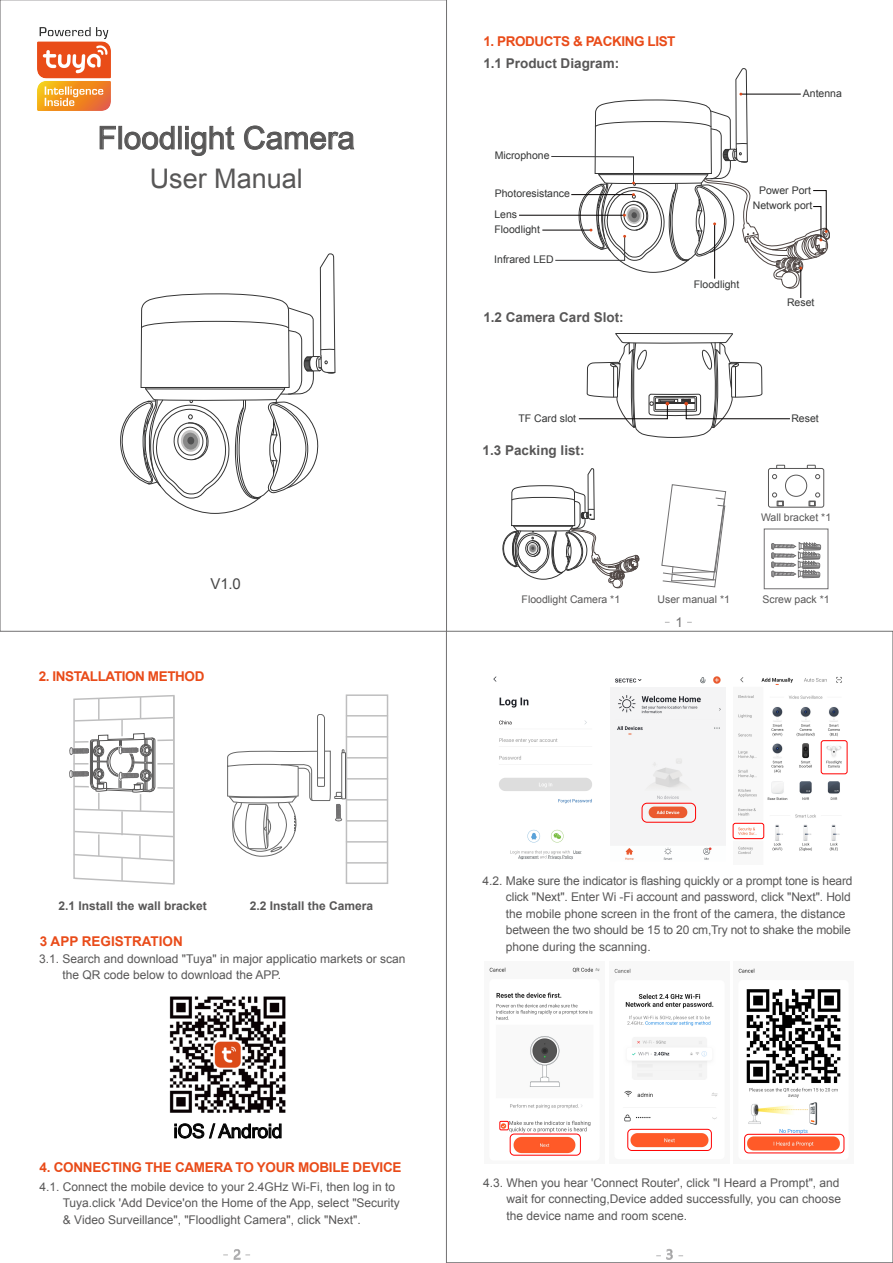
<style>
.page{position:relative;width:893px;height:1263px;background:#fff}
.page>*{position:absolute;margin:0;border:0;box-sizing:border-box;transform-origin:0 0}
.t1{font:31.5px "Arial";color:#585757}
.t2{font:27px "Arial";color:#585757}
.t3{font:19.35px "Arial";letter-spacing:-.02em;color:#000}
.t4{font:15px "Arial";color:#474747}
.t5{font:700 13.5px "Arial";letter-spacing:-.02em;color:#e94b19}
.t6{font:700 13.5px "Arial";color:#585757}
.t7{font:700 13.5px "Arial";color:#e94b19}
.t8{font:13.5px "Arial";color:#717071}
.t9{font:12px/16.5px "Arial";color:#585757}
.t10{font:700 12px "Arial";color:#585757}
.t11{font:10.5px/20.5px "Arial";color:#343535}
.t12{font:10.5px "Arial";color:#585757}
</style>
<div class="page">
<svg style="left:656px;top:1249px;width:27px;height:11px"></svg>
<svg style="left:234px;top:1249px;width:16px;height:10px"></svg>
<svg style="left:175px;top:1123px;width:106px;height:15px"></svg>
<img style="left:169px;top:996px;width:117px;height:117px">
<img style="left:493px;top:676px;width:99px;height:184px">
<img style="left:610px;top:676px;width:115px;height:184px">
<img style="left:733px;top:676px;width:115px;height:178px">
<img style="left:489px;top:967px;width:111px;height:189px">
<img style="left:614px;top:968px;width:104px;height:183px">
<img style="left:738px;top:968px;width:107px;height:186px">
<div style="left:642px;top:803px;width:54px;height:19px;border:1px solid #f00;border-radius:5px"></div>
<div style="left:733px;top:823px;width:31px;height:16px;border:1px solid #f00;border-radius:2px"></div>
<div style="left:821px;top:740px;width:26px;height:34px;border:1px solid #f00;border-radius:2px"></div>
<div style="left:500px;top:1121px;width:9px;height:9px;border:1px solid #f00"></div>
<div style="left:510px;top:1134px;width:71px;height:21px;border:1px solid #f00;border-radius:4px"></div>
<div style="left:628px;top:1129px;width:84px;height:22px;border:1px solid #f00;border-radius:4px"></div>
<div style="left:744px;top:1134px;width:100px;height:19px;border:1px solid #f00;border-radius:4px"></div>
<svg style="left:99px;top:126px;width:17px;height:24px"></svg>
<div style="left:119px;top:126px;width:3px;height:23px;border:1px solid #585757"></div>
<svg style="left:124px;top:126px;width:51px;height:24px"></svg>
<div style="left:178px;top:126px;width:4px;height:23px;border:1px solid #585757"></div>
<svg style="left:185px;top:126px;width:50px;height:30px"></svg>
<svg style="left:244px;top:125px;width:111px;height:25px"></svg>
<img style="left:38px;top:28px;width:72px;height:82px">
<hr style="left:519px;top:215px;width:105px;height:1px;background:#040000">
<hr style="left:542px;top:230px;width:49px;height:1px;background:#040000">
<hr style="left:800px;top:268px;width:1px;height:30px;background:#040000">
<svg style="left:551px;top:68px;width:279px;height:220px"></svg>
<svg style="left:578px;top:333px;width:212px;height:105px"></svg>
<svg style="left:69px;top:695px;width:106px;height:190px"></svg>
<hr style="left:346px;top:715px;width:41px;height:1px;background:#7e7e7f">
<hr style="left:346px;top:736px;width:41px;height:1px;background:#7e7e7f">
<hr style="left:346px;top:757px;width:41px;height:1px;background:#7e7e7f">
<hr style="left:346px;top:778px;width:41px;height:1px;background:#7e7e7f">
<hr style="left:346px;top:799px;width:41px;height:1px;background:#7e7e7f">
<hr style="left:346px;top:820px;width:41px;height:1px;background:#7e7e7f">
<hr style="left:346px;top:841px;width:41px;height:2px;background:#7e7e7f">
<hr style="left:346px;top:862px;width:41px;height:2px;background:#7e7e7f">
<div style="left:341px;top:752px;width:5px;height:47px;border:1px solid #000"></div>
<svg style="left:227px;top:714px;width:117px;height:142px"></svg>
<svg style="left:120px;top:253px;width:215px;height:261px"></svg>
<svg style="left:661px;top:484px;width:65px;height:103px"></svg>
<div style="left:768px;top:468px;width:56px;height:39px;border:1px solid #585757;border-radius:2px"></div>
<div style="left:785px;top:475px;width:22px;height:21px;border:1px solid #585757;border-radius:50%"></div>
<svg style="left:809px;top:493px;width:11px;height:13px"></svg>
<svg style="left:772px;top:493px;width:12px;height:13px"></svg>
<svg style="left:772px;top:465px;width:13px;height:14px"></svg>
<svg style="left:807px;top:465px;width:13px;height:14px"></svg>
<div style="left:764px;top:529px;width:64px;height:60px;border:1px solid #717071"></div>
<svg style="left:771px;top:542px;width:50px;height:46px"></svg>
<svg style="left:503px;top:468px;width:136px;height:120px"></svg>
<h1 class="t1" style="left:98px;top:117px;width:259px">Floodlight Camera</h1>
<h2 class="t2" style="left:150px;top:161px;width:155px">User Manual</h2>
<p class="t4" style="left:210px;top:574px;width:32px">V1.0</p>
<p class="t5" style="left:39px;top:668px;width:167px">2. INSTALLATION METHOD</p>
<p class="t10" style="left:59px;top:898px;width:150px">2.1 Install the wall bracket</p>
<p class="t10" style="left:250px;top:898px;width:125px">2.2 Install the Camera</p>
<p class="t7" style="left:40px;top:932px;width:145px">3 APP REGISTRATION</p>
<p class="t9" style="left:63px;top:950px;width:344px;text-indent:-23px">3.1. Search and download "Tuya" in major applicatio markets or scan the QR code below to download the APP.</p>
<h3 class="t3" style="left:173px;top:1118px;width:111px">iOS / Android</h3>
<p class="t5" style="left:40px;top:1158px;width:363px">4. CONNECTING THE CAMERA TO YOUR MOBILE DEVICE</p>
<p class="t5" style="left:483px;top:32px;width:194px">1. PRODUCTS &amp; PACKING LIST</p>
<p class="t6" style="left:483px;top:54px;width:137px">1.1 Product Diagram:</p>
<p class="t11" style="left:803px;top:83px;width:41px">Antenna</p>
<p class="t11" style="left:495px;top:145px;width:56px">Microphone</p>
<p class="t11" style="left:494px;top:183px;width:77px">Photoresistance<br>Lens</p>
<p class="t11" style="left:494px;top:219px;width:47px">Floodlight</p>
<p class="t11" style="left:494px;top:249px;width:61px">Infrared LED</p>
<p class="t6" style="left:483px;top:308px;width:142px">1.2 Camera Card Slot:</p>
<p class="t11" style="left:753px;top:182px;width:61px;line-height:15.5px;text-align:center">Power Port<br>Network port</p>
<p class="t11" style="left:694px;top:275px;width:47px">Floodlight</p>
<p class="t11" style="left:787px;top:292px;width:29px">Reset</p>
<p class="t11" style="left:518px;top:408px;width:59px">TF Card slot</p>
<p class="t11" style="left:791px;top:408px;width:29px">Reset</p>
<p class="t6" style="left:483px;top:441px;width:104px">1.3 Packing list:</p>
<p class="t12" style="left:761px;top:510px;width:72px">Wall bracket *1</p>
<p class="t12" style="left:522px;top:593px;width:100px">Floodlight Camera *1</p>
<p class="t12" style="left:658px;top:593px;width:74px">User manual *1</p>
<p class="t12" style="left:762px;top:592px;width:69px">Screw pack *1</p>
<p class="t8" style="left:675px;top:613px;width:9px">1</p>
<p class="t9" style="left:506px;top:873px;width:348px;text-indent:-23px">4.2. Make sure the indicator is flashing quickly or a prompt tone is heard click "Next". Enter Wi -Fi account and password, click "Next". Hold the mobile phone screen in the front of the camera, the distance between the two should be 15 to 20 cm,Try not to shake the mobile phone during the scanning.</p>
<p class="t9" style="left:63px;top:1178px;width:339px;text-indent:-23px">4.1. Connect the mobile device to your 2.4GHz Wi-Fi, then log in to<br>Tuya.click 'Add Device'on the Home of the App, select "Security &amp; Video Surveillance", "Floodlight Camera", click "Next".</p>
<p class="t9" style="left:506px;top:1174px;width:336px;text-align:justify;text-indent:-23px">4.3. When you hear 'Connect Router', click "I Heard a Prompt", and wait for connecting,Device added successfully, you can choose the device name and room scene.</p>
</div>
